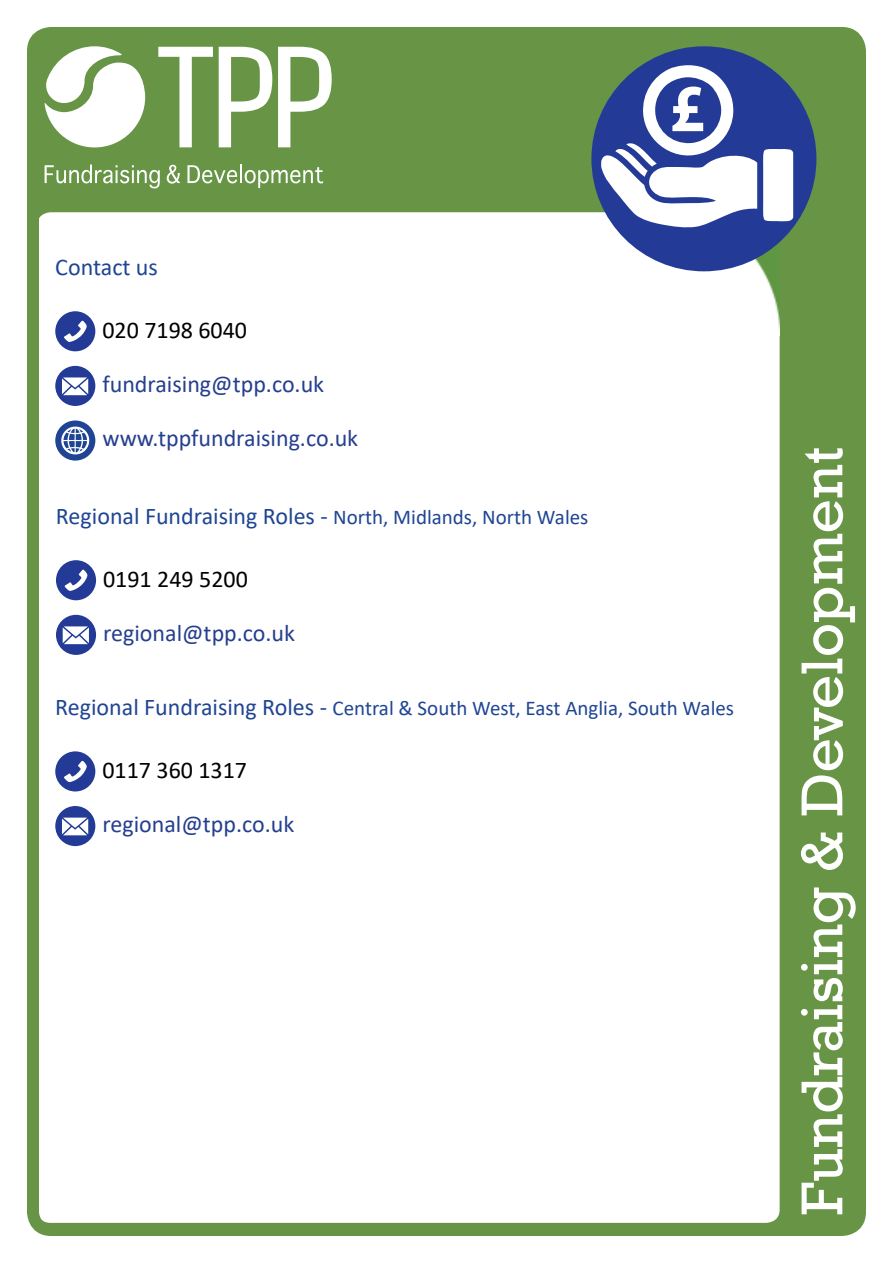
<style>
.page{position:relative;width:893px;height:1263px;background:#fff}
.page>*{position:absolute;margin:0;border:0;box-sizing:border-box;transform-origin:0 0}
.t1{font:700 67.5px "Myriad Pro";color:#fff}
.t2{font:60px "Rockwell";color:#fff}
.t3{font:24px "Calibri";color:#253f8e}
.t4{font:24px "Calibri";color:#1f4593}
.t5{font:24px "Calibri";color:#000}
.t6{font:21px "Calibri";color:#1f4593}
.s1{font-size:21px}
.s2{font-size:24px}
</style>
<div class="page">
<div style="left:27px;top:27px;width:839px;height:1209px;border:12px solid #679545;border-radius:18px"></div>
<div style="left:784px;top:208px;width:75px;height:1019px;background:#679545"></div>
<div style="left:33px;top:38px;width:826px;height:170px;background:#679545"></div>
<div style="left:28px;top:203px;width:761px;height:1029px;border:9px solid #679545;border-radius:18px"></div>
<img style="left:641px;top:241px;width:139px;height:95px">
<svg style="left:158px;top:47px;width:174px;height:100px"></svg>
<svg style="left:45px;top:46px;width:100px;height:101px"></svg>
<svg style="left:45px;top:165px;width:115px;height:23px"></svg>
<svg style="left:167px;top:165px;width:13px;height:19px"></svg>
<svg style="left:187px;top:165px;width:136px;height:23px"></svg>
<div style="left:591px;top:46px;width:225px;height:225px;background:#233b96;border-radius:50%"></div>
<svg style="left:601px;top:64px;width:192px;height:164px"></svg>
<div style="left:55px;top:366px;width:40px;height:40px;background:#233b96;border-radius:50%"></div>
<svg style="left:62px;top:377px;width:26px;height:18px"></svg>
<div style="left:55px;top:311px;width:40px;height:40px;background:#233b96;border-radius:50%"></div>
<svg style="left:64px;top:321px;width:23px;height:21px"></svg>
<div style="left:55px;top:420px;width:40px;height:41px;background:#1e4493;border-radius:50%"></div>
<svg style="left:61px;top:426px;width:29px;height:29px"></svg>
<div style="left:56px;top:615px;width:40px;height:40px;background:#233b96;border-radius:50%"></div>
<svg style="left:63px;top:626px;width:26px;height:18px"></svg>
<div style="left:56px;top:560px;width:40px;height:40px;background:#233b96;border-radius:50%"></div>
<svg style="left:65px;top:570px;width:22px;height:21px"></svg>
<div style="left:55px;top:806px;width:40px;height:40px;background:#233b96;border-radius:50%"></div>
<svg style="left:62px;top:818px;width:26px;height:17px"></svg>
<div style="left:55px;top:751px;width:40px;height:40px;background:#233b96;border-radius:50%"></div>
<svg style="left:64px;top:761px;width:23px;height:21px"></svg>
<p class="t4" style="left:55px;top:251px;width:104px">Contact us</p>
<p class="t5" style="left:102px;top:313px;width:146px">020 7198 6040</p>
<p class="t3" style="left:102px;top:367px;width:223px">fundraising@tpp.co.uk</p>
<p class="t3" style="left:102px;top:422px;width:257px">www.tppfundraising.co.uk</p>
<p class="t4" style="left:56px;top:500px;width:534px">Regional Fundraising Roles - <span class="s1">North, Midlands, North Wales</span></p>
<p class="t5" style="left:103px;top:562px;width:146px">0191 249 5200</p>
<p class="t3" style="left:103px;top:616px;width:194px">regional@tpp.co.uk</p>
<p class="t1" style="left:669px;top:64px;width:39px">£</p>
<p class="t6" style="left:55px;top:694px;width:680px"><span class="s2">Regional Fundraising Roles -</span> Central &amp; South West, East Anglia, South Wales</p>
<p class="t5" style="left:102px;top:753px;width:146px">0117 360 1317</p>
<p class="t3" style="left:102px;top:807px;width:194px">regional@tpp.co.uk</p>
<p class="t2" style="left:787px;top:1215px;width:770px;rotate:-90deg">Fundraising &amp; Development</p>
</div>
